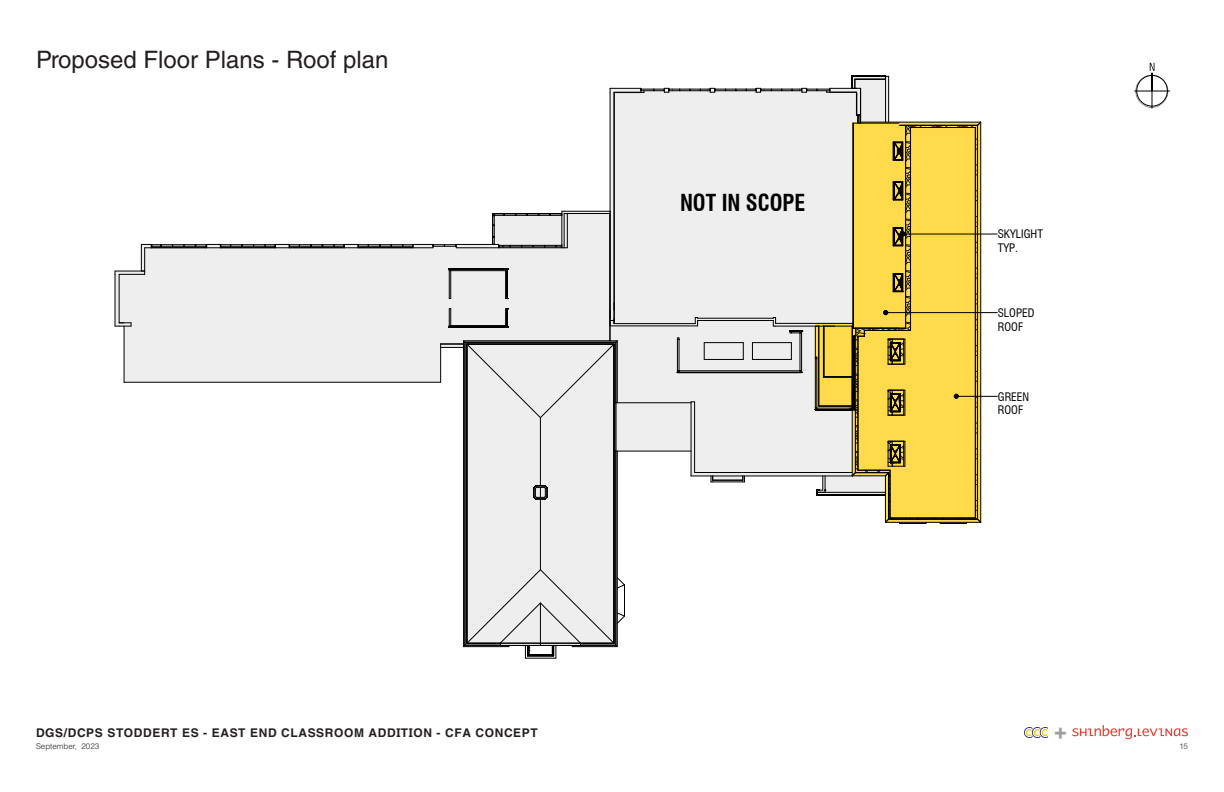
<style>
.page{position:relative;width:1224px;height:792px;background:#fff}
.page>*{position:absolute;margin:0;border:0;box-sizing:border-box;transform-origin:0 0}
.t1{font:24px "Helvetica LT Std";color:#231f20}
.t2{font:700 22.9px "Swis 721 Cn BT";color:#000;scale:.95 1}
.t3{font:700 12px "Helvetica Textbook Std";letter-spacing:.05em;color:#231f20}
.t4{font:11.5px/13.9px "Swis 721 Cn BT";color:#000}
.t5{font:300 8px "Helvetica LT Std";color:#231f20}
.t6{font:8px "Helvetica LT Std";color:#636366}
</style>
<div class="page">
<svg style="left:1072px;top:725px;width:116px;height:14px"></svg>
<img style="left:1024px;top:727px;width:24px;height:11px">
<img style="left:1134px;top:62px;width:36px;height:47px">
<div style="left:1137px;top:75px;width:30px;height:31px;background:#fff;border-radius:50%"></div>
<div style="left:1136px;top:75px;width:32px;height:32px;border:1px solid #000;border-radius:50%"></div>
<hr style="left:1134px;top:91px;width:36px;height:1px;background:#000">
<hr style="left:1152px;top:73px;width:1px;height:35px;background:#000">
<svg style="left:1151px;top:73px;width:1px;height:18px"></svg>
<div style="left:464px;top:524px;width:152px;height:45px;background:#eee"></div>
<hr style="left:540px;top:499px;width:1px;height:71px;background:#000">
<hr style="left:617px;top:451px;width:1px;height:196px;background:#000">
<hr style="left:616px;top:451px;width:1px;height:194px;background:#000">
<hr style="left:614px;top:344px;width:1px;height:299px;background:#000">
<hr style="left:463px;top:341px;width:1px;height:306px;background:#000">
<hr style="left:465px;top:342px;width:1px;height:303px;background:#000">
<hr style="left:466px;top:344px;width:1px;height:299px;background:#000">
<hr style="left:467px;top:344px;width:1px;height:299px;background:#000">
<hr style="left:981px;top:122px;width:1px;height:273px;background:#000">
<hr style="left:981px;top:395px;width:1px;height:127px;background:#000">
<hr style="left:525px;top:658px;width:31px;height:1px;background:#000">
<svg style="left:463px;top:569px;width:162px;height:89px"></svg>
<hr style="left:956px;top:396px;width:41px;height:1px;background:#000">
<hr style="left:903px;top:234px;width:94px;height:1px;background:#000">
<svg style="left:115px;top:76px;width:866px;height:448px"></svg>
<hr style="left:886px;top:312px;width:111px;height:1px;background:#000">
<p class="t1" style="left:36px;top:45px;width:354px">Proposed Floor Plans - Roof plan</p>
<p class="t2" style="left:680px;top:189px;width:133px">NOT IN SCOPE</p>
<p class="t4" style="left:998px;top:227px;width:47px">SKYLIGHT<br>TYP.</p>
<p class="t4" style="left:998px;top:306px;width:38px">SLOPED<br>ROOF</p>
<p class="t4" style="left:998px;top:389px;width:33px">GREEN<br>ROOF</p>
<p class="t3" style="left:36px;top:726px;width:503px">DGS/DCPS STODDERT ES - EAST END CLASSROOM ADDITION - CFA CONCEPT</p>
<p class="t5" style="left:36px;top:741px;width:65px">September, 2023</p>
<p class="t6" style="left:1179px;top:742px;width:10px">15</p>
</div>
